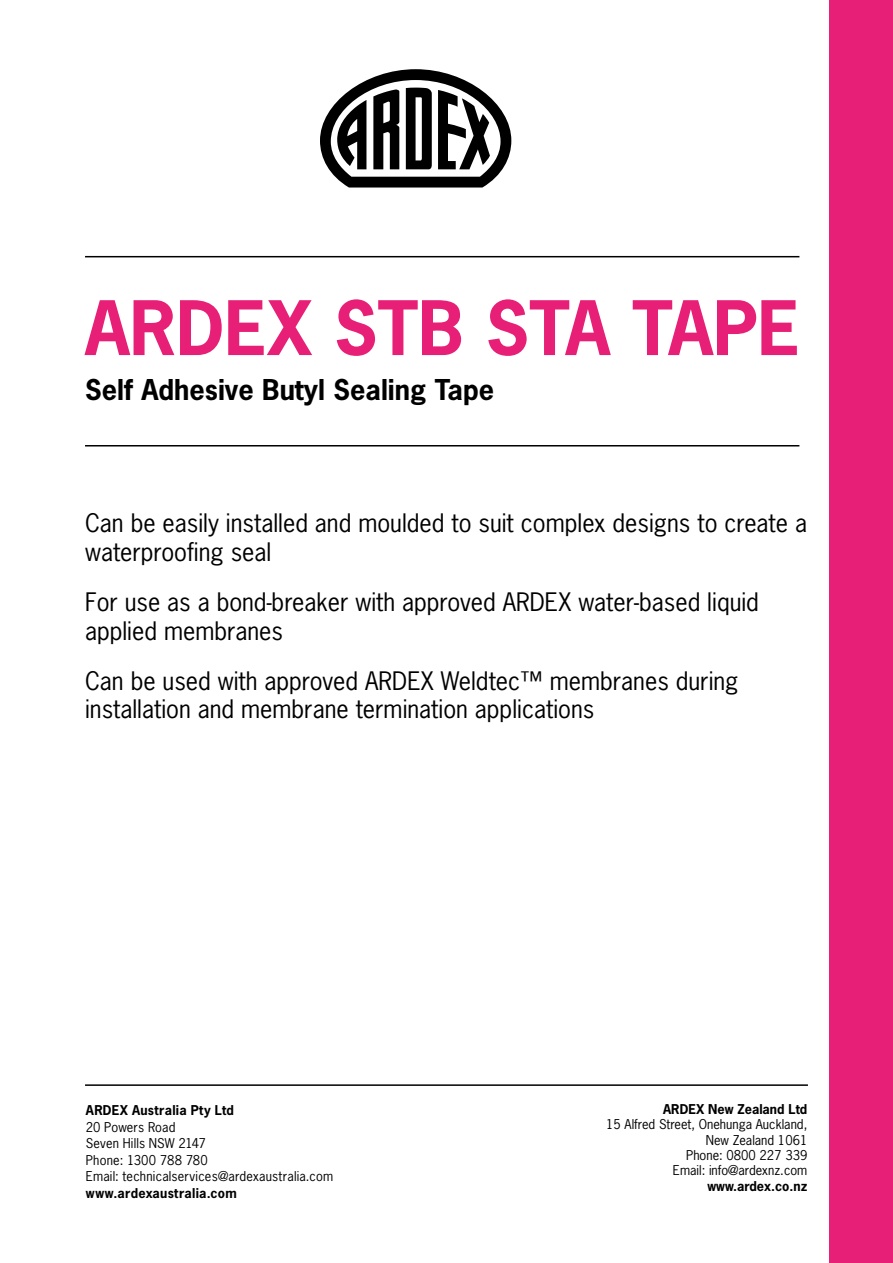
<style>
.page{position:relative;width:893px;height:1263px;background:#fff}
.page>*{position:absolute;margin:0;border:0;box-sizing:border-box;transform-origin:0 0}
.t1{font:700 70.5px "News Gothic Std";color:#e81f76}
.t2{font:700 27px "News Gothic Std";color:#000}
.t3{font:24px/28.8px "News Gothic Std";color:#000}
.t4{font:12.75px/16.5px "News Gothic Std";color:#000}
.t5{font:700 12.75px "News Gothic Std";letter-spacing:.015em;color:#000}
</style>
<div class="page">
<div style="left:829px;top:0;width:64px;height:1263px;background:#e81f76"></div>
<hr style="left:85px;top:256px;width:714px;height:1px;background:#000">
<hr style="left:85px;top:445px;width:714px;height:1px;background:#000">
<hr style="left:85px;top:1084px;width:723px;height:2px;background:#000">
<svg style="left:320px;top:69px;width:191px;height:119px"></svg>
<h1 class="t1" style="left:85px;top:299px;width:716px">ARDEX STB STA TAPE</h1>
<p class="t2" style="left:85px;top:379px;width:411px">Self Adhesive Butyl Sealing Tape</p>
<p class="t3" style="left:85px;top:510px;width:723px">Can be easily installed and moulded to suit complex designs to create a waterproofing seal</p>
<p class="t3" style="left:85px;top:589px;width:675px">For use as a bond-breaker with approved ARDEX water-based liquid applied membranes</p>
<p class="t3" style="left:85px;top:668px;width:655px">Can be used with approved ARDEX Weldtec™ membranes during installation and membrane termination applications</p>
<p class="t5" style="left:86px;top:1105px;width:150px">ARDEX Australia Pty Ltd</p>
<p class="t4" style="left:86px;top:1120px;width:249px">20 Powers Road<br>Seven Hills NSW 2147<br>Phone: 1300 788 780<br>Email: technicalservices@ardexaustralia.com</p>
<p class="t5" style="left:86px;top:1188px;width:152px">www.ardexaustralia.com</p>
<p class="t5" style="left:663px;top:1104px;width:146px">ARDEX New Zealand Ltd</p>
<p class="t4" style="left:606px;top:1118px;width:203px;line-height:15.3px;text-align:right">15 Alfred Street, Onehunga Auckland,<br>New Zealand 1061<br>Phone: 0800 227 339<br>Email: info@ardexnz.com</p>
<p class="t5" style="left:707px;top:1181px;width:101px">www.ardex.co.nz</p>
</div>
